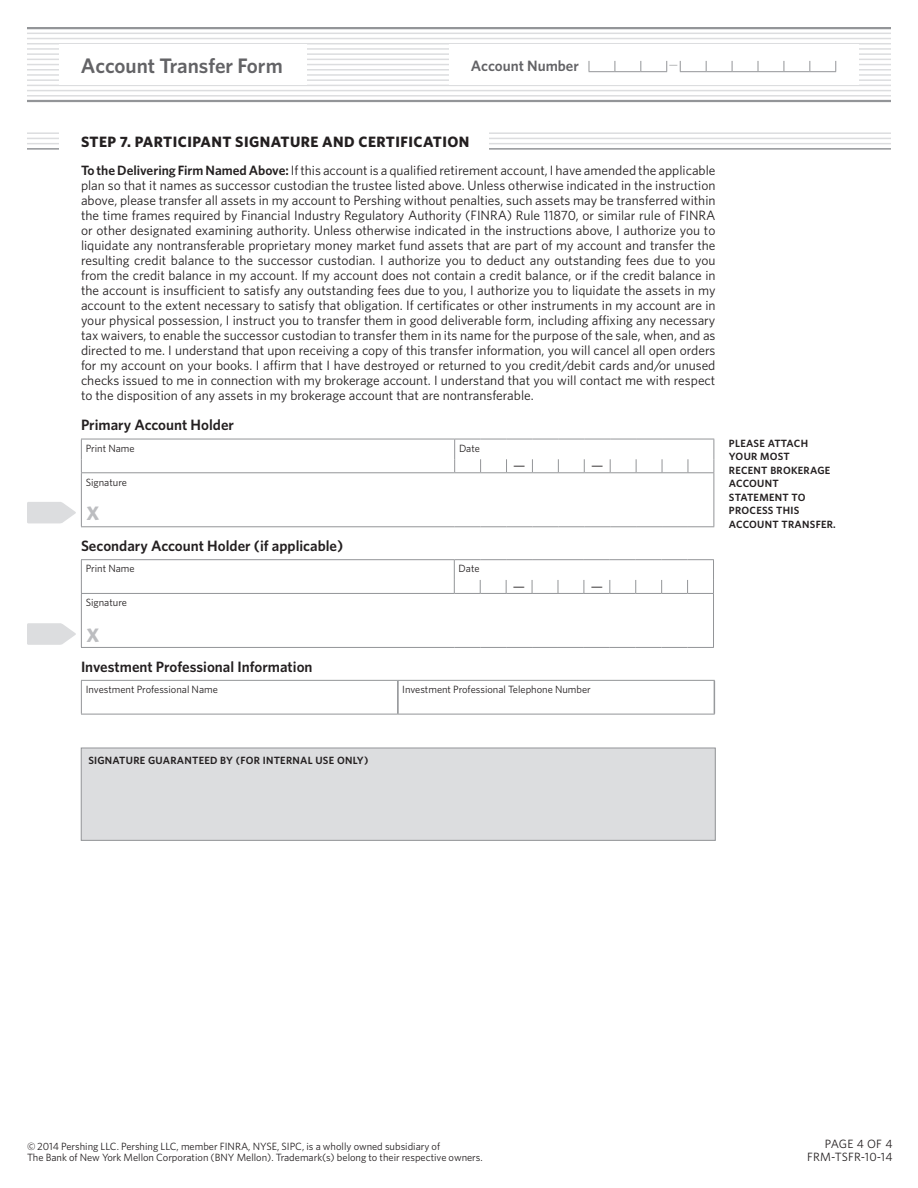
<style>
.page{position:relative;width:918px;height:1188px;background:#fff}
.page>*{position:absolute;margin:0;border:0;box-sizing:border-box;transform-origin:0 0}
.t1{font:600 21px "Whitney";color:#636366}
.t2{font:700 19.5px "Whitney";color:#bcbdc0}
.t3{font:600 15px "Whitney";color:#231f20}
.t4{font:700 15px "Whitney";letter-spacing:.03em;color:#231f20}
.t5{font:600 15px "Whitney";color:#636366}
.t6{font:13.5px/15px "Whitney";color:#231f20;text-align:justify}
.t7{font:300 13.5px "Whitney";color:#939598;scale:.75 1}
.t8{font:12px/13.5px "Whitney";letter-spacing:.015em;color:#231f20;text-align:right}
.t9{font:10.5px/11.1px "Whitney";color:#231f20}
.t10{font:600 10.5px/13.5px "Whitney";letter-spacing:.025em;color:#231f20}
.s1{font-weight:600}
</style>
<div class="page">
<hr style="left:27px;top:27px;width:864px;height:2px;background:#939598">
<hr style="left:27px;top:64px;width:864px;height:1px;background:#dcdddf">
<hr style="left:27px;top:85px;width:864px;height:1px;background:#dcdddf">
<hr style="left:27px;top:33px;width:864px;height:1px;background:#dcdddf">
<hr style="left:27px;top:69px;width:864px;height:2px;background:#dcdddf">
<hr style="left:27px;top:90px;width:864px;height:1px;background:#dcdddf">
<hr style="left:27px;top:38px;width:864px;height:1px;background:#dcdddf">
<hr style="left:27px;top:74px;width:864px;height:2px;background:#dcdddf">
<hr style="left:27px;top:95px;width:864px;height:2px;background:#dcdddf">
<hr style="left:27px;top:43px;width:864px;height:1px;background:#dcdddf">
<hr style="left:27px;top:79px;width:864px;height:2px;background:#dcdddf">
<hr style="left:27px;top:100px;width:864px;height:2px;background:#939598">
<hr style="left:27px;top:48px;width:864px;height:2px;background:#dcdddf">
<hr style="left:27px;top:53px;width:864px;height:2px;background:#dcdddf">
<hr style="left:27px;top:59px;width:864px;height:1px;background:#dcdddf">
<div style="left:59px;top:44px;width:248px;height:41px;background:#fff"></div>
<div style="left:449px;top:44px;width:410px;height:41px;background:#fff"></div>
<svg style="left:589px;top:61px;width:78px;height:11px"></svg>
<svg style="left:680px;top:61px;width:156px;height:11px"></svg>
<hr style="left:27px;top:132px;width:864px;height:2px;background:#dcdddf">
<hr style="left:27px;top:138px;width:864px;height:1px;background:#dcdddf">
<hr style="left:27px;top:143px;width:864px;height:1px;background:#dcdddf">
<hr style="left:27px;top:148px;width:864px;height:2px;background:#939598">
<div style="left:59px;top:124px;width:430px;height:36px;background:#fff"></div>
<hr style="left:81px;top:439px;width:374px;height:1px;background:#939598">
<svg style="left:81px;top:439px;width:1px;height:33px"></svg>
<hr style="left:81px;top:472px;width:374px;height:1px;background:#939598">
<hr style="left:81px;top:473px;width:1px;height:53px;background:#939598">
<svg style="left:454px;top:439px;width:261px;height:34px"></svg>
<hr style="left:714px;top:473px;width:1px;height:53px;background:#939598">
<hr style="left:81px;top:526px;width:374px;height:1px;background:#939598">
<svg style="left:455px;top:526px;width:259px;height:1px"></svg>
<hr style="left:81px;top:559px;width:373px;height:1px;background:#939598">
<svg style="left:81px;top:560px;width:1px;height:33px"></svg>
<hr style="left:81px;top:593px;width:373px;height:1px;background:#939598">
<hr style="left:81px;top:594px;width:1px;height:53px;background:#939598">
<svg style="left:454px;top:559px;width:260px;height:35px"></svg>
<hr style="left:713px;top:594px;width:1px;height:53px;background:#939598">
<hr style="left:81px;top:647px;width:373px;height:1px;background:#939598">
<svg style="left:454px;top:647px;width:260px;height:1px"></svg>
<hr style="left:81px;top:680px;width:317px;height:1px;background:#939598">
<hr style="left:81px;top:681px;width:1px;height:33px;background:#939598">
<hr style="left:398px;top:680px;width:317px;height:1px;background:#939598">
<hr style="left:81px;top:714px;width:317px;height:1px;background:#939598">
<hr style="left:398px;top:714px;width:317px;height:1px;background:#939598">
<hr style="left:397px;top:681px;width:1px;height:33px;background:#939598">
<hr style="left:398px;top:681px;width:1px;height:33px;background:#939598">
<hr style="left:714px;top:681px;width:1px;height:33px;background:#939598">
<svg style="left:27px;top:502px;width:49px;height:21px"></svg>
<svg style="left:27px;top:623px;width:49px;height:22px"></svg>
<div style="left:81px;top:748px;width:634px;height:92px;background:#dcdddf"></div>
<div style="left:81px;top:748px;width:635px;height:93px;border:1px solid #939598"></div>
<h1 class="t1" style="left:81px;top:52px;width:203px">Account Transfer Form</h1>
<p class="t5" style="left:471px;top:55px;width:110px">Account Number</p>
<p class="t7" style="left:669px;top:55px;width:14px">—</p>
<p class="t4" style="left:81px;top:132px;width:390px">STEP 7. PARTICIPANT SIGNATURE AND CERTIFICATION</p>
<p class="t6" style="left:81px;top:163px;width:636px"><span class="s1">To the Delivering Firm Named Above:</span> If this account is a qualified retirement account, I have amended the applicable plan so that it names as successor custodian the trustee listed above. Unless otherwise indicated in the instruction above, please transfer all assets in my account to Pershing without penalties, such assets may be transferred within the time frames required by Financial Industry Regulatory Authority (FINRA) Rule 11870, or similar rule of FINRA or other designated examining authority. Unless otherwise indicated in the instructions above, I authorize you to liquidate any nontransferable proprietary money market fund assets that are part of my account and transfer the resulting credit balance to the successor custodian. I authorize you to deduct any outstanding fees due to you from the credit balance in my account. If my account does not contain a credit balance, or if the credit balance in the account is insufficient to satisfy any outstanding fees due to you, I authorize you to liquidate the assets in my account to the extent necessary to satisfy that obligation. If certificates or other instruments in my account are in your physical possession, I instruct you to transfer them in good deliverable form, including affixing any necessary tax waivers, to enable the successor custodian to transfer them in its name for the purpose of the sale, when, and as directed to me. I understand that upon receiving a copy of this transfer information, you will cancel all open orders for my account on your books. I affirm that I have destroyed or returned to you credit/debit cards and/or unused checks issued to me in connection with my brokerage account. I understand that you will contact me with respect to the disposition of any assets in my brokerage account that are nontransferable.</p>
<p class="t3" style="left:81px;top:415px;width:155px">Primary Account Holder</p>
<p class="t9" style="left:86px;top:442px;width:50px">Print Name</p>
<p class="t9" style="left:459px;top:442px;width:22px">Date</p>
<p class="t6" style="left:513px;top:458px;width:14px">—</p>
<p class="t6" style="left:591px;top:458px;width:14px">—</p>
<p class="t9" style="left:86px;top:476px;width:43px">Signature</p>
<h2 class="t2" style="left:86px;top:501px;width:14px">X</h2>
<p class="t3" style="left:81px;top:536px;width:264px">Secondary Account Holder (if applicable)</p>
<p class="t9" style="left:86px;top:563px;width:50px">Print Name</p>
<p class="t9" style="left:459px;top:563px;width:22px">Date</p>
<p class="t9" style="left:86px;top:597px;width:43px">Signature</p>
<h2 class="t2" style="left:86px;top:622px;width:14px">X</h2>
<p class="t6" style="left:513px;top:578px;width:14px">—</p>
<p class="t6" style="left:591px;top:578px;width:14px">—</p>
<p class="t3" style="left:81px;top:657px;width:233px">Investment Professional Information</p>
<p class="t9" style="left:86px;top:684px;width:134px">Investment Professional Name</p>
<p class="t9" style="left:402px;top:684px;width:190px">Investment Professional Telephone Number</p>
<p class="t10" style="left:729px;top:436px;width:108px">PLEASE ATTACH<br>YOUR MOST<br>RECENT BROKERAGE<br>ACCOUNT<br>STATEMENT TO<br>PROCESS THIS<br>ACCOUNT TRANSFER.</p>
<p class="t10" style="left:88px;top:753px;width:281px">SIGNATURE GUARANTEED BY (FOR INTERNAL USE ONLY)</p>
<p class="t9" style="left:27px;top:1140px;width:457px">© 2014 Pershing LLC. Pershing LLC, member FINRA, NYSE, SIPC, is a wholly owned subsidiary of<br>The Bank of New York Mellon Corporation (BNY Mellon). Trademark(s) belong to their respective owners.</p>
<p class="t8" style="left:807px;top:1136px;width:87px">PAGE 4 OF 4<br>FRM-TSFR-10-14</p>
</div>
